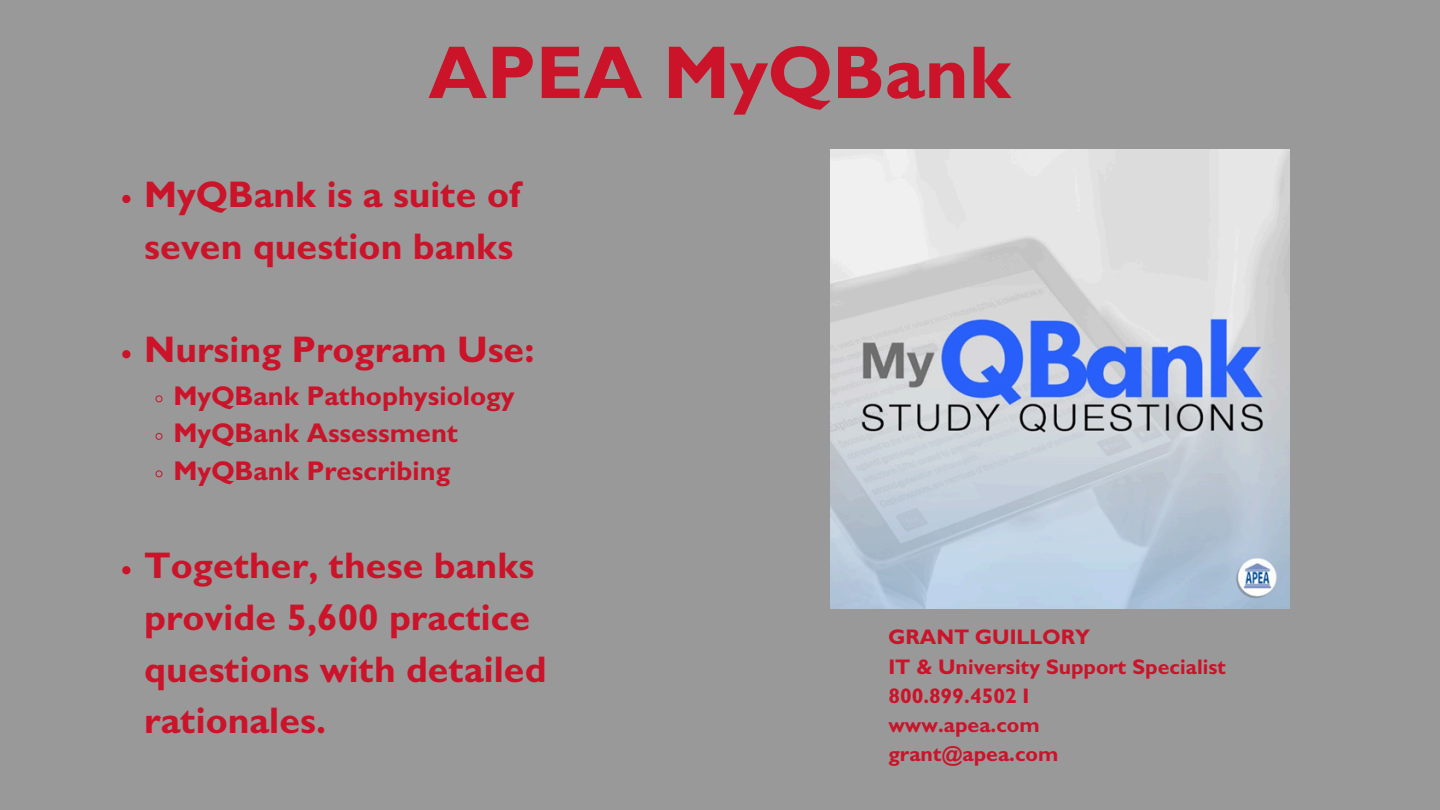
<style>
.page{position:relative;width:1440px;height:810px;background:#999}
.page>*{position:absolute;margin:0;border:0;box-sizing:border-box;transform-origin:0 0}
.t1{font:700 75.2px "Gill Sans";color:#cb132a}
.t2{font:700 37.2px/51.8px "Gill Sans";color:#cb132a}
.t3{font:700 27.2px "Gill Sans";color:#cb132a}
.t4{font:700 21.2px "Gill Sans";color:#cb132a}
</style>
<div class="page">
<img style="left:831px;top:149px;width:459px;height:460px">
<svg style="left:122px;top:195px;width:8px;height:8px"></svg>
<svg style="left:122px;top:350px;width:8px;height:8px"></svg>
<svg style="left:155px;top:395px;width:8px;height:8px"></svg>
<svg style="left:155px;top:432px;width:8px;height:8px"></svg>
<svg style="left:155px;top:470px;width:8px;height:8px"></svg>
<svg style="left:122px;top:566px;width:8px;height:8px"></svg>
<p class="t1" style="left:428px;top:47px;width:585px">APEA MyQBank</p>
<h2 class="t2" style="left:144px;top:174px;width:378px">MyQBank is a suite of seven question banks</h2>
<p class="t2" style="left:144px;top:329px;width:392px">Nursing Program Use:</p>
<p class="t3" style="left:173px;top:386px;width:343px">MyQBank Pathophysiology</p>
<p class="t3" style="left:173px;top:424px;width:286px">MyQBank Assessment</p>
<p class="t3" style="left:173px;top:461px;width:279px">MyQBank Prescribing</p>
<p class="t2" style="left:144px;top:545px;width:404px">Together, these banks provide 5,600 practice questions with detailed rationales.</p>
<p class="t4" style="left:888px;top:630px;width:203px">GRANT GUILLORY</p>
<p class="t4" style="left:888px;top:659px;width:339px">IT &amp; University Support Specialist</p>
<p class="t4" style="left:888px;top:689px;width:143px">800.899.4502 I</p>
<p class="t4" style="left:888px;top:718px;width:153px">www.apea.com</p>
<p class="t4" style="left:888px;top:747px;width:171px">grant@apea.com</p>
</div>
